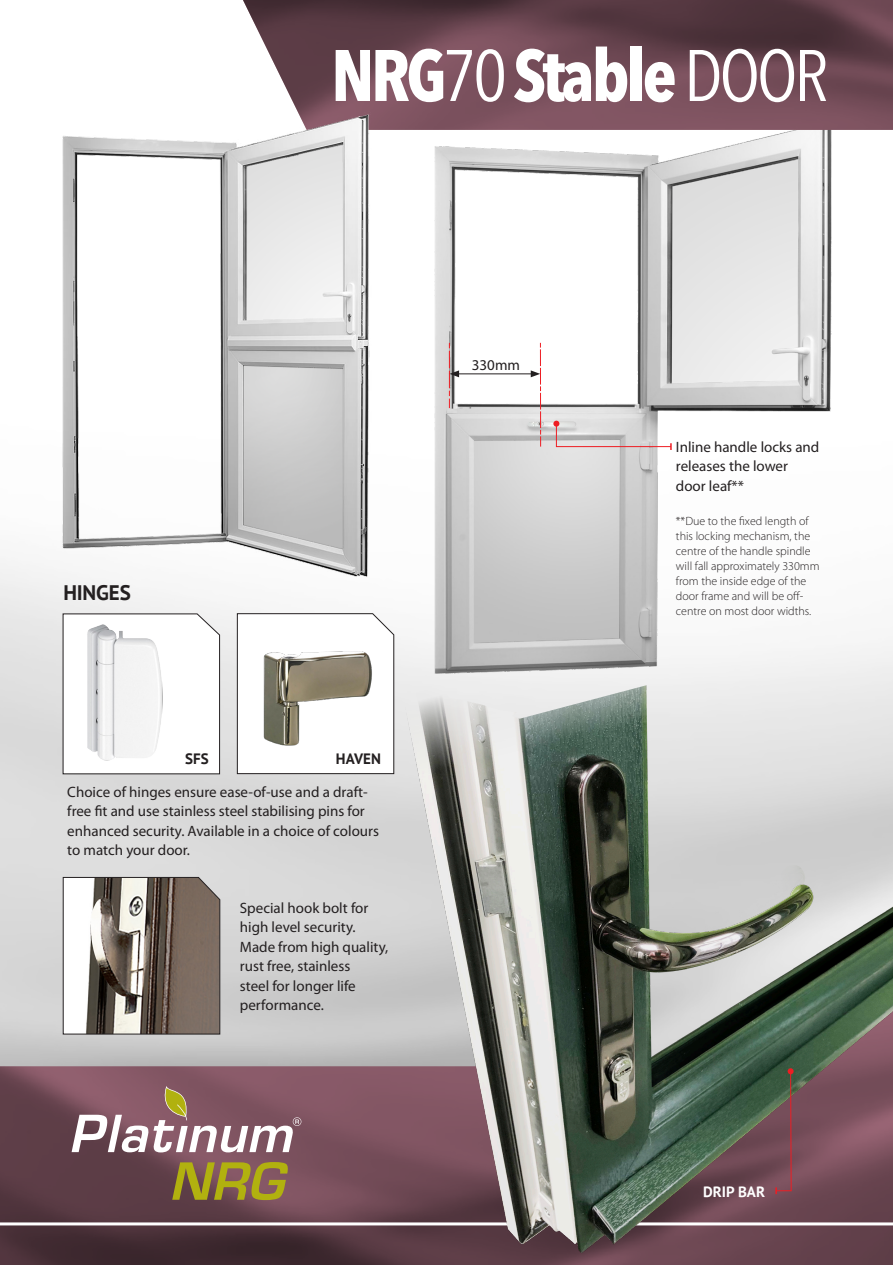
<style>
.page{position:relative;width:893px;height:1265px;background:#fff}
.page>*{position:absolute;margin:0;border:0;box-sizing:border-box;transform-origin:0 0}
.t1{font:700 72px "Avenir Next Condensed";letter-spacing:-.05em;color:#fff}
.t2{font:700 21px "PT Sans";letter-spacing:-.01em;color:#231f20}
.t3{font:15px/19.5px "Myriad Pro";color:#231f20}
.t4{font:700 15px "PT Sans";color:#231f20}
.t5{font:700 15px "PT Sans";letter-spacing:-.005em;color:#fff}
.t6{font:300 12px/15px "Myriad Pro";color:#231f20}
.s1{font-weight:400}
</style>
<div class="page">
<img style="left:423px;top:130px;width:421px;height:487px">
<img style="left:243px;top:0;width:650px;height:130px">
<img style="left:0;top:942px;width:365px;height:322px">
<hr style="left:0;top:1222px;width:893px;height:3px;background:#fff">
<img style="left:56px;top:109px;width:325px;height:475px">
<svg style="left:172px;top:1162px;width:116px;height:38px;background:#948035"></svg>
<svg style="left:72px;top:1086px;width:229px;height:66px"></svg>
<img style="left:365px;top:617px;width:528px;height:647px">
<svg style="left:775px;top:1068px;width:18px;height:126px;background:#704e50"></svg>
<svg style="left:62px;top:876px;width:159px;height:158px"></svg>
<svg style="left:237px;top:613px;width:157px;height:161px"></svg>
<svg style="left:62px;top:613px;width:158px;height:161px"></svg>
<svg style="left:553px;top:420px;width:119px;height:30px;background:#d9cfcf"></svg>
<hr style="left:457px;top:373px;width:76px;height:1px;background:#231f20">
<svg style="left:449px;top:343px;width:10px;height:65px"></svg>
<svg style="left:531px;top:343px;width:10px;height:103px"></svg>
<h1 class="t1" style="left:331px;top:32px;width:499px">NRG<span class="s1">70</span> Stable <span class="s1">DOOR</span></h1>
<p class="t3" style="left:472px;top:355px;width:50px">330mm</p>
<h2 class="t2" style="left:63px;top:578px;width:69px">HINGES</h2>
<p class="t4" style="left:185px;top:748px;width:25px">SFS</p>
<p class="t4" style="left:336px;top:748px;width:46px">HAVEN</p>
<p class="t3" style="left:67px;top:781px;width:313px">Choice of hinges ensure ease-of-use and a draft&shy;free fit and use stainless steel stabilising pins for enhanced security. Available in a choice of colours to match your door.</p>
<p class="t3" style="left:240px;top:897px;width:150px">Special hook bolt for high level security.<br>Made from high quality, rust free, stainless<br>steel for longer life performance.</p>
<p class="t3" style="left:676px;top:436px;width:145px">Inline handle locks and releases the lower door leaf**</p>
<p class="t6" style="left:676px;top:513px;width:145px">**Due to the fixed length of this locking mechanism, the centre of the handle spindle will fall approximately 330mm from the inside edge of the door frame and will be off&shy;centre on most door widths.</p>
<p class="t5" style="left:703px;top:1181px;width:63px">DRIP BAR</p>
</div>
